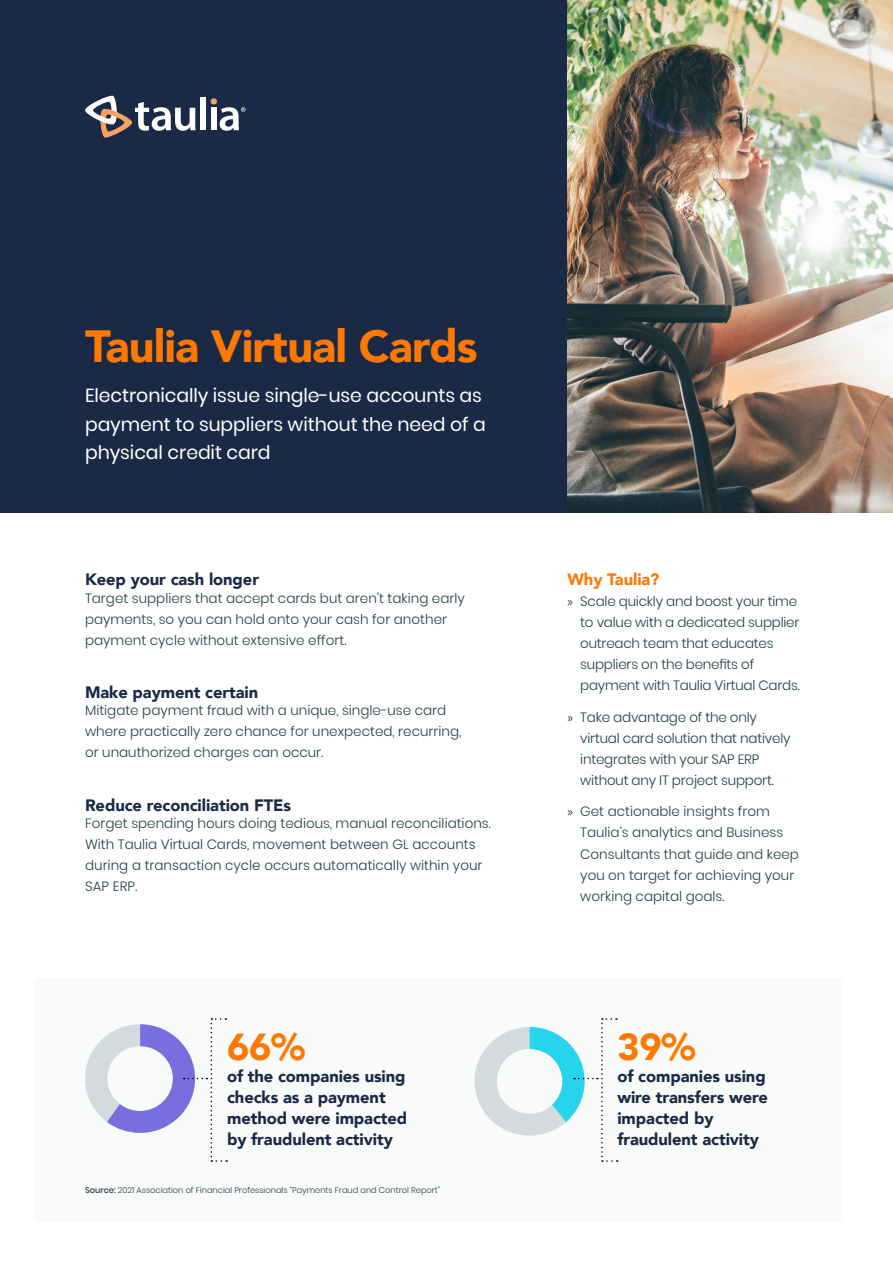
<style>
.page{position:relative;width:893px;height:1263px;background:#fff}
.page>*{position:absolute;margin:0;border:0;box-sizing:border-box;transform-origin:0 0}
.t1{font:900 45px "Avenir";letter-spacing:-.02em;color:#ff7800}
.t2{font:900 37.5px "Avenir";color:#ff7800}
.t3{font:18.9px/28.3px "Poppins";letter-spacing:-.005em;color:#fff}
.t4{font:900 16.5px/21.3px "Avenir";letter-spacing:-.005em;color:#1a2945}
.t5{font:900 16.5px "Avenir";letter-spacing:-.005em;color:#ff7800}
.t6{font:300 13.5px/21px "Poppins";color:#263d45}
.t7{font:300 8.25px "Poppins";color:#263d45}
.s1{font-weight:500}
.s2{font-family:"Myriad Pro";font-weight:400}
</style>
<div class="page">
<div style="left:36px;top:978px;width:807px;height:243px;background:#f9fafa"></div>
<div style="left:0;top:0;width:893px;height:512px;background:#1a2945"></div>
<svg style="left:85px;top:1018px;width:142px;height:144px"></svg>
<svg style="left:475px;top:1018px;width:143px;height:144px"></svg>
<div style="left:200px;top:97px;width:6px;height:33px;background:#fff"></div>
<svg style="left:211px;top:98px;width:35px;height:33px"></svg>
<svg style="left:85px;top:95px;width:110px;height:43px"></svg>
<img style="left:567px;top:0;width:326px;height:512px">
<h1 class="t1" style="left:85px;top:308px;width:394px">Taulia Virtual Cards</h1>
<h3 class="t3" style="left:85px;top:382px;width:402px">Electronically issue single-use accounts as payment to suppliers without the need of a physical credit card</h3>
<p class="t4" style="left:85px;top:568px;width:176px">Keep your cash longer</p>
<p class="t6" style="left:85px;top:587px;width:381px">Target suppliers that accept cards but aren’t taking early payments, so you can hold onto your cash for another payment cycle without extensive effort.</p>
<p class="t4" style="left:85px;top:681px;width:175px">Make payment certain</p>
<p class="t6" style="left:85px;top:700px;width:378px">Mitigate payment fraud with a unique, single-use card where practically zero chance for unexpected, recurring, or unauthorized charges can occur.</p>
<p class="t4" style="left:85px;top:794px;width:208px">Reduce reconciliation FTEs</p>
<p class="t6" style="left:85px;top:813px;width:407px">Forget spending hours doing tedious, manual reconciliations.<br>With Taulia Virtual Cards, movement between GL accounts during a transaction cycle occurs automatically within your SAP ERP.</p>
<h2 class="t2" style="left:227px;top:1015px;width:80px">66%</h2>
<p class="t4" style="left:227px;top:1065px;width:182px">of the companies using checks as a payment method were impacted by fraudulent activity</p>
<p class="t7" style="left:85px;top:1185px;width:357px"><span class="s1">Source:</span> 2021 Association of Financial Professionals “Payments Fraud and Control Report”</p>
<p class="t5" style="left:567px;top:565px;width:93px">Why Taulia?</p>
<p class="t6" style="left:580px;top:591px;width:221px;text-indent:-13px"><span class="s2">»</span> Scale quickly and boost your time to value with a dedicated supplier outreach team that educates suppliers on the benefits of payment with Taulia Virtual Cards.</p>
<p class="t6" style="left:580px;top:707px;width:212px;text-indent:-13px"><span class="s2">»</span> Take advantage of the only virtual card solution that natively integrates with your SAP ERP without any IT project support.</p>
<p class="t6" style="left:580px;top:801px;width:220px;text-indent:-13px"><span class="s2">»</span> Get actionable insights from<br>Taulia’s analytics and Business<br>Consultants that guide and keep you on target for achieving your working capital goals.</p>
<h2 class="t2" style="left:617px;top:1015px;width:80px">39%</h2>
<p class="t4" style="left:617px;top:1065px;width:152px">of companies using wire transfers were impacted by fraudulent activity</p>
</div>
